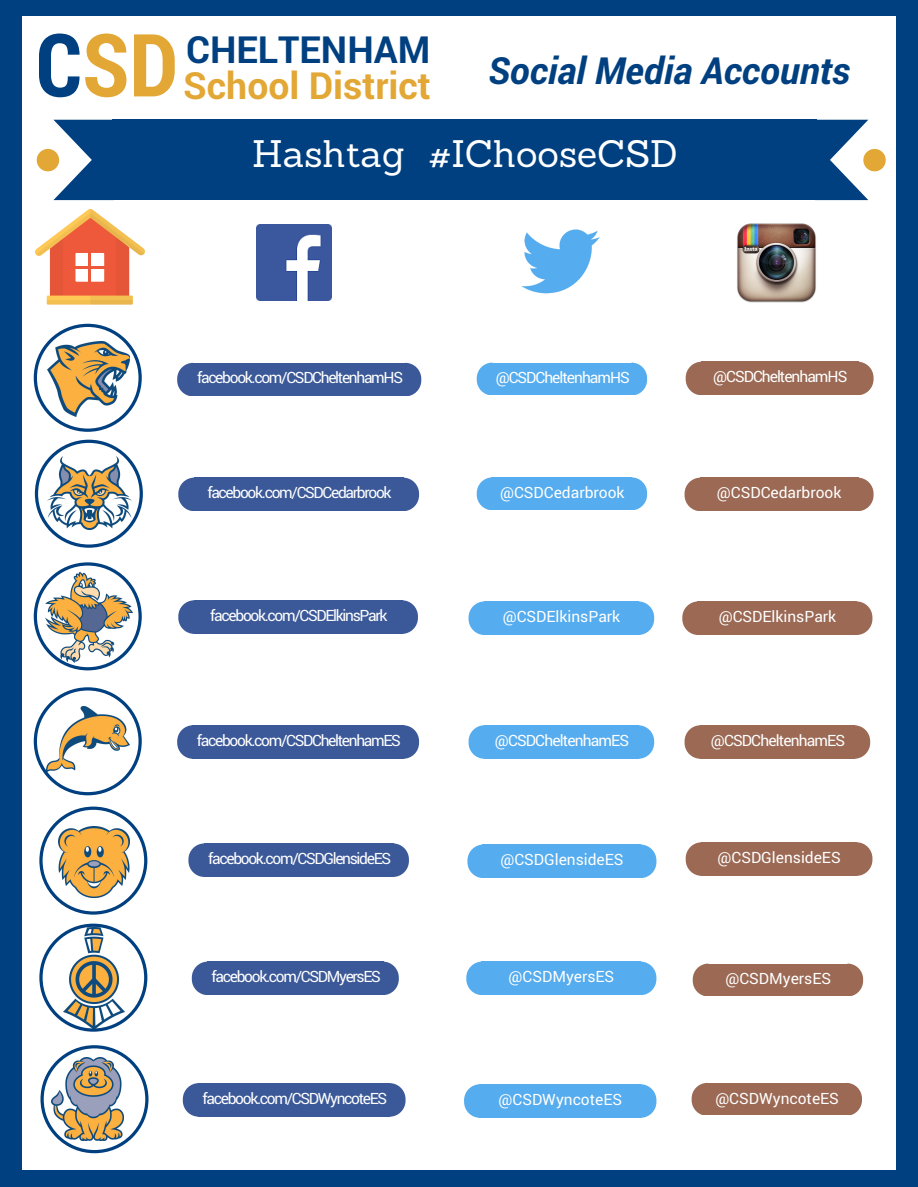
<style>
.page{position:relative;width:918px;height:1187px;background:#fff}
.page>*{position:absolute;margin:0;border:0;box-sizing:border-box;transform-origin:0 0}
.t1{font:700 87.15px "Roboto Condensed";color:#e3a735}
.t2{font:italic 700 37.35px "Roboto";color:#004080}
.t3{font:37.35px "Sanchez";color:#fff}
.t4{font:700 37.35px "Roboto";color:#e3a735}
.t5{font:700 37.35px "Roboto";color:#004080}
.t6{font:15.6px "Roboto";letter-spacing:-.085em;color:#fff}
.t7{font:15.6px "Roboto";color:#fff}
.t8{font:15.6px "Roboto";letter-spacing:-.06em;color:#fff}
.s1{color:#004080}
</style>
<div class="page">
<div style="left:896px;top:1170px;width:22px;height:16px;background:#004080"></div>
<div style="left:0;top:14px;width:22px;height:1158px;background:#004080"></div>
<div style="left:0;top:1170px;width:22px;height:16px;background:#004080"></div>
<div style="left:896px;top:14px;width:22px;height:1158px;background:#004080"></div>
<div style="left:20px;top:1170px;width:877px;height:16px;background:#004080"></div>
<div style="left:896px;top:0;width:22px;height:15px;background:#004080"></div>
<div style="left:0;top:0;width:22px;height:15px;background:#004080"></div>
<div style="left:20px;top:0;width:877px;height:15px;background:#004080"></div>
<svg style="left:35px;top:209px;width:110px;height:95px"></svg>
<img style="left:256px;top:225px;width:76px;height:75px">
<img style="left:521px;top:229px;width:79px;height:65px">
<img style="left:737px;top:223px;width:79px;height:80px">
<div style="left:112px;top:120px;width:705px;height:80px;background:#004080"></div>
<svg style="left:817px;top:120px;width:69px;height:80px"></svg>
<svg style="left:37px;top:120px;width:75px;height:80px"></svg>
<svg style="left:35px;top:440px;width:108px;height:108px"></svg>
<svg style="left:39px;top:923px;width:108px;height:108px"></svg>
<svg style="left:34px;top:562px;width:108px;height:108px"></svg>
<svg style="left:34px;top:687px;width:108px;height:108px"></svg>
<svg style="left:41px;top:1045px;width:107px;height:108px"></svg>
<svg style="left:34px;top:324px;width:108px;height:108px"></svg>
<svg style="left:39px;top:806px;width:108px;height:108px"></svg>
<div style="left:193px;top:725px;width:211px;height:33px;background:#3b5998"></div>
<svg style="left:404px;top:725px;width:15px;height:33px"></svg>
<svg style="left:177px;top:725px;width:16px;height:33px"></svg>
<div style="left:204px;top:843px;width:190px;height:33px;background:#3b5998"></div>
<svg style="left:394px;top:843px;width:15px;height:33px"></svg>
<svg style="left:188px;top:843px;width:16px;height:33px"></svg>
<div style="left:207px;top:961px;width:176px;height:33px;background:#3b5998"></div>
<svg style="left:383px;top:961px;width:16px;height:33px"></svg>
<svg style="left:192px;top:961px;width:15px;height:33px"></svg>
<div style="left:198px;top:1083px;width:192px;height:33px;background:#3b5998"></div>
<svg style="left:390px;top:1083px;width:16px;height:33px"></svg>
<svg style="left:183px;top:1083px;width:15px;height:33px"></svg>
<div style="left:492px;top:362px;width:140px;height:32px;background:#55acee"></div>
<svg style="left:631px;top:362px;width:16px;height:32px"></svg>
<svg style="left:477px;top:362px;width:15px;height:32px"></svg>
<div style="left:484px;top:601px;width:155px;height:33px;background:#55acee"></div>
<svg style="left:639px;top:601px;width:15px;height:33px"></svg>
<svg style="left:469px;top:601px;width:15px;height:33px"></svg>
<div style="left:484px;top:725px;width:155px;height:33px;background:#55acee"></div>
<svg style="left:639px;top:725px;width:15px;height:33px"></svg>
<svg style="left:469px;top:725px;width:15px;height:33px"></svg>
<div style="left:483px;top:844px;width:158px;height:33px;background:#55acee"></div>
<svg style="left:641px;top:844px;width:15px;height:33px"></svg>
<svg style="left:467px;top:844px;width:16px;height:33px"></svg>
<div style="left:482px;top:961px;width:159px;height:33px;background:#55acee"></div>
<svg style="left:641px;top:961px;width:15px;height:33px"></svg>
<svg style="left:466px;top:961px;width:16px;height:33px"></svg>
<div style="left:479px;top:1084px;width:162px;height:33px;background:#55acee"></div>
<svg style="left:641px;top:1084px;width:15px;height:33px"></svg>
<svg style="left:464px;top:1084px;width:15px;height:33px"></svg>
<div style="left:701px;top:362px;width:157px;height:32px;background:#9b6954"></div>
<svg style="left:858px;top:362px;width:16px;height:32px"></svg>
<svg style="left:686px;top:362px;width:15px;height:32px"></svg>
<div style="left:700px;top:477px;width:158px;height:33px;background:#9b6954"></div>
<svg style="left:858px;top:477px;width:16px;height:33px"></svg>
<svg style="left:685px;top:477px;width:15px;height:33px"></svg>
<div style="left:698px;top:601px;width:159px;height:33px;background:#9b6954"></div>
<svg style="left:857px;top:601px;width:15px;height:33px"></svg>
<svg style="left:682px;top:601px;width:16px;height:33px"></svg>
<div style="left:700px;top:725px;width:155px;height:33px;background:#9b6954"></div>
<svg style="left:855px;top:725px;width:15px;height:33px"></svg>
<svg style="left:685px;top:725px;width:15px;height:33px"></svg>
<div style="left:701px;top:842px;width:156px;height:33px;background:#9b6954"></div>
<svg style="left:857px;top:842px;width:15px;height:33px"></svg>
<svg style="left:686px;top:842px;width:15px;height:33px"></svg>
<div style="left:708px;top:963px;width:140px;height:32px;background:#9b6954"></div>
<svg style="left:847px;top:963px;width:16px;height:32px"></svg>
<svg style="left:693px;top:963px;width:15px;height:32px"></svg>
<div style="left:707px;top:1082px;width:140px;height:32px;background:#9b6954"></div>
<svg style="left:846px;top:1082px;width:16px;height:32px"></svg>
<svg style="left:692px;top:1082px;width:15px;height:32px"></svg>
<div style="left:492px;top:477px;width:140px;height:32px;background:#55acee"></div>
<svg style="left:632px;top:477px;width:15px;height:32px"></svg>
<svg style="left:477px;top:477px;width:15px;height:32px"></svg>
<div style="left:193px;top:363px;width:213px;height:33px;background:#3b5998"></div>
<svg style="left:406px;top:363px;width:15px;height:33px"></svg>
<svg style="left:177px;top:363px;width:16px;height:33px"></svg>
<div style="left:194px;top:477px;width:210px;height:33px;background:#3b5998"></div>
<svg style="left:404px;top:477px;width:15px;height:33px"></svg>
<svg style="left:178px;top:477px;width:16px;height:33px"></svg>
<div style="left:194px;top:600px;width:208px;height:33px;background:#3b5998"></div>
<svg style="left:402px;top:600px;width:16px;height:33px"></svg>
<svg style="left:178px;top:600px;width:16px;height:33px"></svg>
<h1 class="t1" style="left:36px;top:5px;width:144px"><span class="s1">C</span>SD</h1>
<h2 class="t5" style="left:186px;top:24px;width:246px">CHELTENHAM</h2>
<h2 class="t4" style="left:183px;top:60px;width:249px">School District</h2>
<h2 class="t2" style="left:488px;top:45px;width:364px">Social Media Accounts</h2>
<h2 class="t3" style="left:252px;top:130px;width:427px">Hashtag #IChooseCSD</h2>
<p class="t6" style="left:197px;top:367px;width:208px">facebook.com/CSDCheltenhamHS</p>
<p class="t8" style="left:496px;top:367px;width:136px">@CSDCheltenhamHS</p>
<p class="t8" style="left:713px;top:366px;width:136px">@CSDCheltenhamHS</p>
<p class="t6" style="left:207px;top:482px;width:186px">facebook.com/CSDCedarbrook</p>
<p class="t7" style="left:500px;top:482px;width:126px">@CSDCedarbrook</p>
<p class="t7" style="left:717px;top:482px;width:126px">@CSDCedarbrook</p>
<p class="t6" style="left:210px;top:604px;width:179px">facebook.com/CSDElkinsPark</p>
<p class="t7" style="left:503px;top:605px;width:119px">@CSDElkinsPark</p>
<p class="t7" style="left:719px;top:605px;width:119px">@CSDElkinsPark</p>
<p class="t6" style="left:197px;top:729px;width:206px">facebook.com/CSDCheltenhamES</p>
<p class="t8" style="left:495px;top:729px;width:136px">@CSDCheltenhamES</p>
<p class="t8" style="left:711px;top:729px;width:136px">@CSDCheltenhamES</p>
<p class="t6" style="left:208px;top:847px;width:185px">facebook.com/CSDGlensideES</p>
<p class="t7" style="left:500px;top:848px;width:125px">@CSDGlensideES</p>
<p class="t7" style="left:718px;top:846px;width:125px">@CSDGlensideES</p>
<p class="t6" style="left:212px;top:965px;width:171px">facebook.com/CSDMyersES</p>
<p class="t7" style="left:509px;top:965px;width:107px">@CSDMyersES</p>
<p class="t7" style="left:725px;top:968px;width:107px">@CSDMyersES</p>
<p class="t6" style="left:203px;top:1087px;width:186px">facebook.com/CSDWyncoteES</p>
<p class="t7" style="left:499px;top:1088px;width:125px">@CSDWyncoteES</p>
<p class="t7" style="left:715px;top:1087px;width:125px">@CSDWyncoteES</p>
</div>
